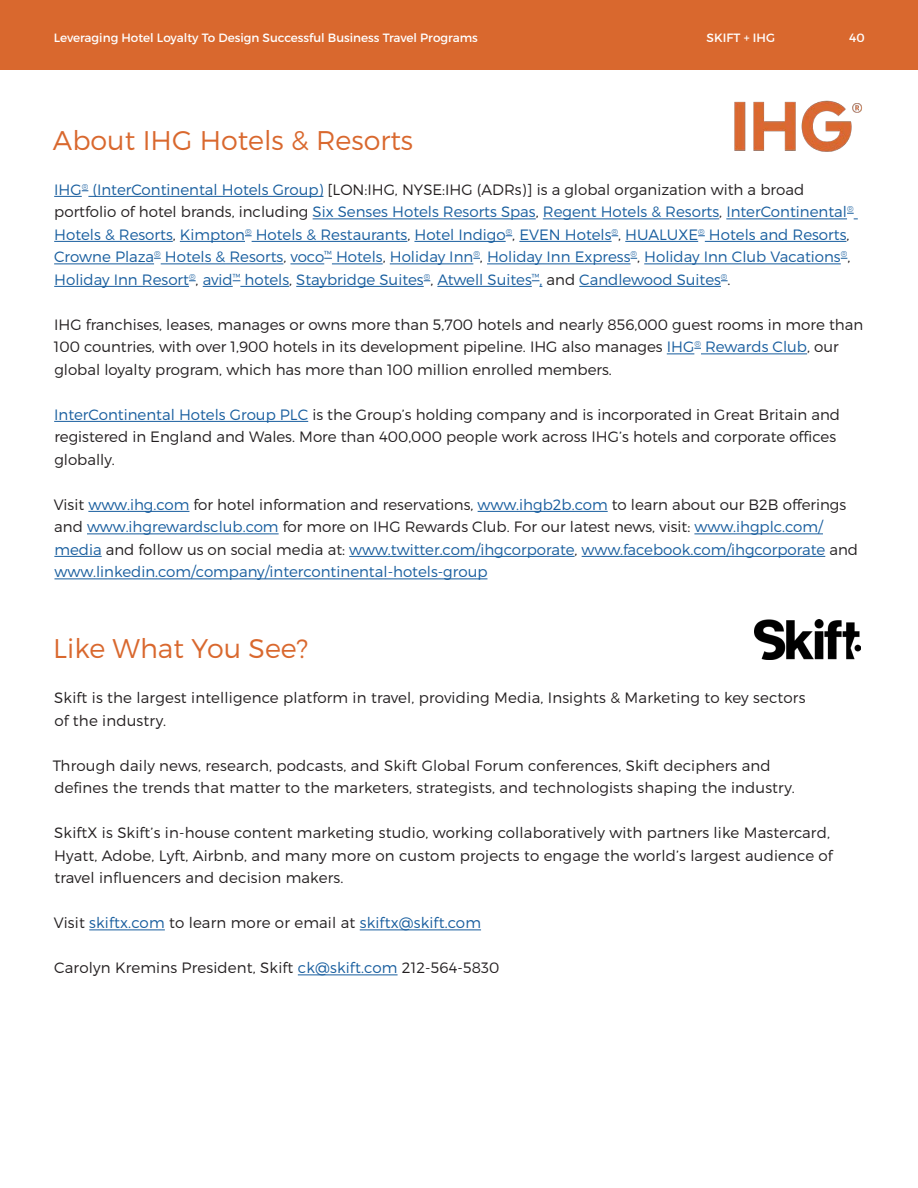
<style>
.page{position:relative;width:918px;height:1188px;background:#fff}
.page>*{position:absolute;margin:0;border:0;box-sizing:border-box;transform-origin:0 0}
.Body_text{font:300 27px "Montserrat";color:#d9682e}
.Body_text-2{font:300 15px/22.5px "Montserrat";letter-spacing:.005em;color:#231f20}
.Body_text-3{font:300 15px/22.5px "Montserrat";color:#175d9e}
.t1{font:12px "Montserrat";color:#fff}
.s1{color:#231f20}
.s2{color:#175d9e}
</style>
<div class="page">
<div style="left:0;top:0;width:918px;height:69px;background:#d9682e"></div>
<svg style="left:54px;top:191px;width:34px;height:6px"></svg>
<hr style="left:88px;top:196px;width:235px;height:1px;background:#175d9e">
<hr style="left:313px;top:219px;width:223px;height:1px;background:#175d9e">
<hr style="left:543px;top:219px;width:176px;height:1px;background:#175d9e">
<hr style="left:726px;top:219px;width:121px;height:1px;background:#175d9e">
<svg style="left:847px;top:213px;width:11px;height:7px"></svg>
<hr style="left:54px;top:241px;width:119px;height:1px;background:#175d9e">
<hr style="left:180px;top:241px;width:65px;height:1px;background:#175d9e">
<hr style="left:252px;top:241px;width:155px;height:1px;background:#175d9e">
<hr style="left:414px;top:241px;width:92px;height:1px;background:#175d9e">
<hr style="left:519px;top:241px;width:93px;height:1px;background:#175d9e">
<hr style="left:625px;top:241px;width:73px;height:1px;background:#175d9e">
<hr style="left:705px;top:241px;width:141px;height:1px;background:#175d9e">
<hr style="left:54px;top:264px;width:100px;height:1px;background:#175d9e">
<hr style="left:161px;top:264px;width:122px;height:1px;background:#175d9e">
<hr style="left:290px;top:264px;width:34px;height:1px;background:#175d9e">
<hr style="left:332px;top:264px;width:51px;height:1px;background:#175d9e">
<hr style="left:390px;top:264px;width:83px;height:1px;background:#175d9e">
<hr style="left:487px;top:264px;width:144px;height:1px;background:#175d9e">
<hr style="left:644px;top:264px;width:197px;height:1px;background:#175d9e">
<hr style="left:54px;top:286px;width:135px;height:1px;background:#175d9e">
<hr style="left:203px;top:286px;width:30px;height:1px;background:#175d9e">
<hr style="left:240px;top:286px;width:49px;height:1px;background:#175d9e">
<hr style="left:296px;top:286px;width:128px;height:1px;background:#175d9e">
<hr style="left:437px;top:286px;width:95px;height:1px;background:#175d9e">
<svg style="left:532px;top:281px;width:10px;height:6px"></svg>
<hr style="left:579px;top:286px;width:142px;height:1px;background:#175d9e">
<svg style="left:667px;top:348px;width:34px;height:7px"></svg>
<hr style="left:701px;top:354px;width:106px;height:1px;background:#175d9e">
<hr style="left:54px;top:421px;width:254px;height:1px;background:#175d9e">
<hr style="left:88px;top:511px;width:101px;height:1px;background:#175d9e">
<hr style="left:478px;top:511px;width:130px;height:1px;background:#175d9e">
<hr style="left:87px;top:534px;width:192px;height:1px;background:#175d9e">
<hr style="left:694px;top:534px;width:129px;height:1px;background:#175d9e">
<hr style="left:54px;top:556px;width:48px;height:1px;background:#175d9e">
<hr style="left:349px;top:556px;width:226px;height:1px;background:#175d9e">
<hr style="left:582px;top:556px;width:243px;height:1px;background:#175d9e">
<hr style="left:54px;top:579px;width:433px;height:1px;background:#175d9e">
<hr style="left:89px;top:930px;width:76px;height:1px;background:#175d9e">
<hr style="left:360px;top:930px;width:121px;height:1px;background:#175d9e">
<hr style="left:298px;top:975px;width:100px;height:1px;background:#175d9e">
<img style="left:755px;top:620px;width:105px;height:39px">
<img style="left:734px;top:100px;width:128px;height:51px">
<p class="t1" style="left:54px;top:30px;width:426px">Leveraging Hotel Loyalty To Design Successful Business Travel Programs</p>
<p class="t1" style="left:707px;top:30px;width:70px">SKIFT + IHG</p>
<p class="t1" style="left:849px;top:30px;width:17px">40</p>
<p class="Body_text" style="left:53px;top:124px;width:362px">About IHG Hotels &amp; Resorts</p>
<p class="Body_text-3" style="left:54px;top:178px;width:801px">IHG<sup>®</sup> (InterContinental Hotels Group) <span class="s1">[LON:IHG, NYSE:IHG (ADRs)] is a global organization with a broad portfolio of hotel brands, including</span> Six Senses Hotels Resorts Spas<span class="s1">,</span> Regent Hotels &amp; Resorts<span class="s1">,</span> InterContinental<sup>® </sup>Hotels &amp; Resorts<span class="s1">,</span> Kimpton<sup>®</sup> Hotels &amp; Restaurants<span class="s1">,</span> Hotel Indigo<sup>®</sup><span class="s1">,</span> EVEN Hotels<sup>®</sup><span class="s1">,</span> HUALUXE<sup>®</sup> Hotels and Resorts<span class="s1">, </span>Crowne Plaza<sup>®</sup> Hotels &amp; Resorts<span class="s1">,</span> voco<sup>™</sup> Hotels<span class="s1">,</span> Holiday Inn<sup>®</sup><span class="s1">,</span> Holiday Inn Express<sup>®</sup><span class="s1">,</span> Holiday Inn Club Vacations<sup>®</sup><span class="s1">, </span>Holiday Inn Resort<sup>®</sup><span class="s1">,</span> avid<sup>™</sup> hotels<span class="s1">,</span> Staybridge Suites<sup>®</sup><span class="s1">,</span> Atwell Suites<sup>™</sup>, <span class="s1">and</span> Candlewood Suites<sup>®</sup><span class="s1">.</span></p>
<p class="Body_text-2" style="left:54px;top:313px;width:811px">IHG franchises, leases, manages or owns more than 5,700 hotels and nearly 856,000 guest rooms in more than<br>100 countries, with over 1,900 hotels in its development pipeline. IHG also manages <span class="s2">IHG</span><sup>®</sup> <span class="s2">Rewards Club</span>, our global loyalty program, which has more than 100 million enrolled members.</p>
<p class="Body_text-2" style="left:54px;top:403px;width:787px"><span class="s2">InterContinental Hotels Group PLC</span> is the Group’s holding company and is incorporated in Great Britain and registered in England and Wales. More than 400,000 people work across IHG’s hotels and corporate offices globally.</p>
<p class="Body_text-3" style="left:54px;top:493px;width:806px"><span class="s1">Visit</span> www.ihg.com <span class="s1">for hotel information and reservations,</span> www.ihgb2b.com <span class="s1">to learn about our B2B offerings and</span> www.ihgrewardsclub.com <span class="s1">for more on IHG Rewards Club. For our latest news, visit:</span> www.ihgplc.com/ media <span class="s1">and follow us on social media at:</span> www.twitter.com/ihgcorporate<span class="s1">,</span> www.facebook.com/ihgcorporate <span class="s1">and </span>www.linkedin.com/company/intercontinental-hotels-group</p>
<p class="Body_text" style="left:53px;top:632px;width:256px">Like What You See?</p>
<p class="Body_text-2" style="left:54px;top:687px;width:753px">Skift is the largest intelligence platform in travel, providing Media, Insights &amp; Marketing to key sectors</p>
<p class="Body_text-2" style="left:54px;top:709px;width:113px">of the industry.</p>
<p class="Body_text-2" style="left:53px;top:754px;width:719px">Through daily news, research, podcasts, and Skift Global Forum conferences, Skift deciphers and</p>
<p class="Body_text-2" style="left:54px;top:777px;width:742px">defines the trends that matter to the marketers, strategists, and technologists shaping the industry.</p>
<p class="Body_text-2" style="left:54px;top:822px;width:780px">SkiftX is Skift’s in-house content marketing studio, working collaboratively with partners like Mastercard,<br>Hyatt, Adobe, Lyft, Airbnb, and many more on custom projects to engage the world’s largest audience of travel influencers and decision makers.</p>
<p class="Body_text-3" style="left:54px;top:912px;width:429px"><span class="s1">Visit</span> skiftx.com <span class="s1">to learn more or email at</span> skiftx@skift.com</p>
<p class="Body_text-2" style="left:54px;top:957px;width:447px">Carolyn Kremins President, Skift <span class="s2">ck@skift.com</span> 212-564-5830</p>
</div>
